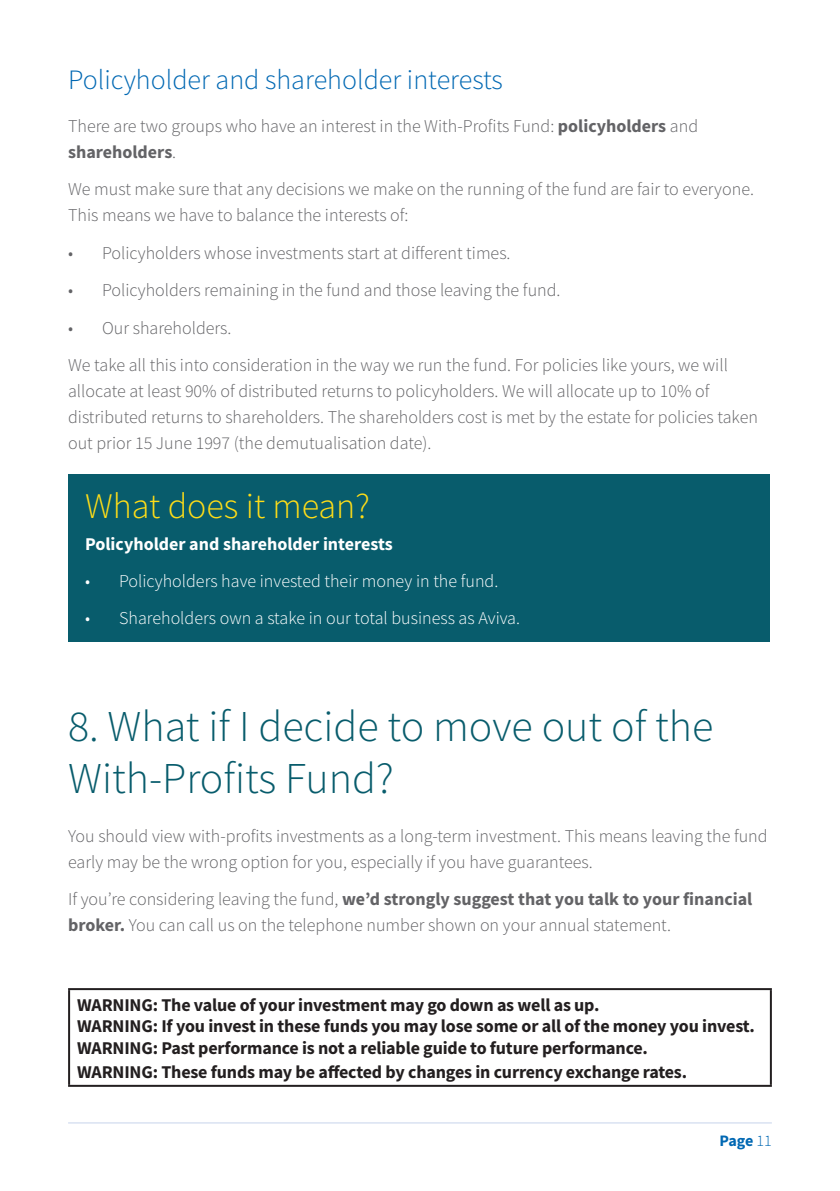
<style>
.page{position:relative;width:840px;height:1191px;background:#fff}
.page>*{position:absolute;margin:0;border:0;box-sizing:border-box;transform-origin:0 0}
.section_head{font:300 44px/52.8px "Source Sans Pro";color:#085c6c}
.what_does_this_mean{font:300 36px "Source Sans Pro";color:#ffdd17}
.sub_head{font:300 28px "Source Sans Pro";color:#0168b3}
.body{font:300 18px/26px "Source Sans Pro";color:#636366}
.t1{font:700 18px/21.6px "Source Sans Pro";letter-spacing:-.01em;color:#231f20}
.body-2{font:300 18px "Source Sans Pro";color:#fff}
.body-3{font:700 18px "Source Sans Pro";color:#fff}
.t2{font:700 16px "Source Sans Pro";color:#0168b3}
.s1{font-weight:700}
.s2{font-weight:300}
</style>
<div class="page">
<hr style="left:68px;top:1122px;width:703px;height:1px;background:#c6d3eb">
<div style="left:68px;top:474px;width:701px;height:167px;background:#085c6c"></div>
<hr style="left:68px;top:988px;width:703px;height:2px;background:#231f20">
<hr style="left:68px;top:990px;width:2px;height:94px;background:#231f20">
<hr style="left:769px;top:990px;width:2px;height:94px;background:#231f20">
<hr style="left:68px;top:1084px;width:703px;height:2px;background:#231f20">
<p class="sub_head" style="left:68px;top:63px;width:436px">Policyholder and shareholder interests</p>
<p class="body" style="left:68px;top:113px;width:631px">There are two groups who have an interest in the With-Profits Fund: <span class="s1">policyholders</span> and <span class="s1">shareholders</span>.</p>
<p class="body" style="left:68px;top:176px;width:687px">We must make sure that any decisions we make on the running of the fund are fair to everyone.<br>This means we have to balance the interests of:</p>
<p class="body" style="left:68px;top:240px;width:443px">• Policyholders whose investments start at different times.</p>
<p class="body" style="left:68px;top:277px;width:493px">• Policyholders remaining in the fund and those leaving the fund.</p>
<p class="body" style="left:68px;top:314px;width:165px">• Our shareholders.</p>
<p class="body" style="left:68px;top:352px;width:691px">We take all this into consideration in the way we run the fund. For policies like yours, we will allocate at least 90% of distributed returns to policyholders. We will allocate up to 10% of distributed returns to shareholders. The shareholders cost is met by the estate for policies taken out prior 15 June 1997 (the demutualisation date).</p>
<p class="what_does_this_mean" style="left:85px;top:484px;width:286px">What does it mean?</p>
<p class="body-3" style="left:85px;top:531px;width:309px">Policyholder and shareholder interests</p>
<p class="body-2" style="left:85px;top:570px;width:414px">• Policyholders have invested their money in the fund.</p>
<p class="body-2" style="left:85px;top:607px;width:436px">• Shareholders own a stake in our total business as Aviva.</p>
<p class="section_head" style="left:68px;top:699px;width:646px">8. What if I decide to move out of the<br>With-Profits Fund?</p>
<p class="body" style="left:68px;top:823px;width:700px">You should view with-profits investments as a long-term investment. This means leaving the fund early may be the wrong option for you, especially if you have guarantees.</p>
<p class="body" style="left:68px;top:886px;width:685px">If you’re considering leaving the fund, <span class="s1">we’d strongly suggest that you talk to your financial broker.</span> You can call us on the telephone number shown on your annual statement.</p>
<p class="t1" style="left:77px;top:993px;width:678px">WARNING: The value of your investment may go down as well as up.<br>WARNING: If you invest in these funds you may lose some or all of the money you invest.<br>WARNING: Past performance is not a reliable guide to future performance.</p>
<p class="t1" style="left:77px;top:1060px;width:611px">WARNING: These funds may be affected by changes in currency exchange rates.</p>
<p class="t2" style="left:719px;top:1130px;width:54px">Page <span class="s2">11</span></p>
</div>
